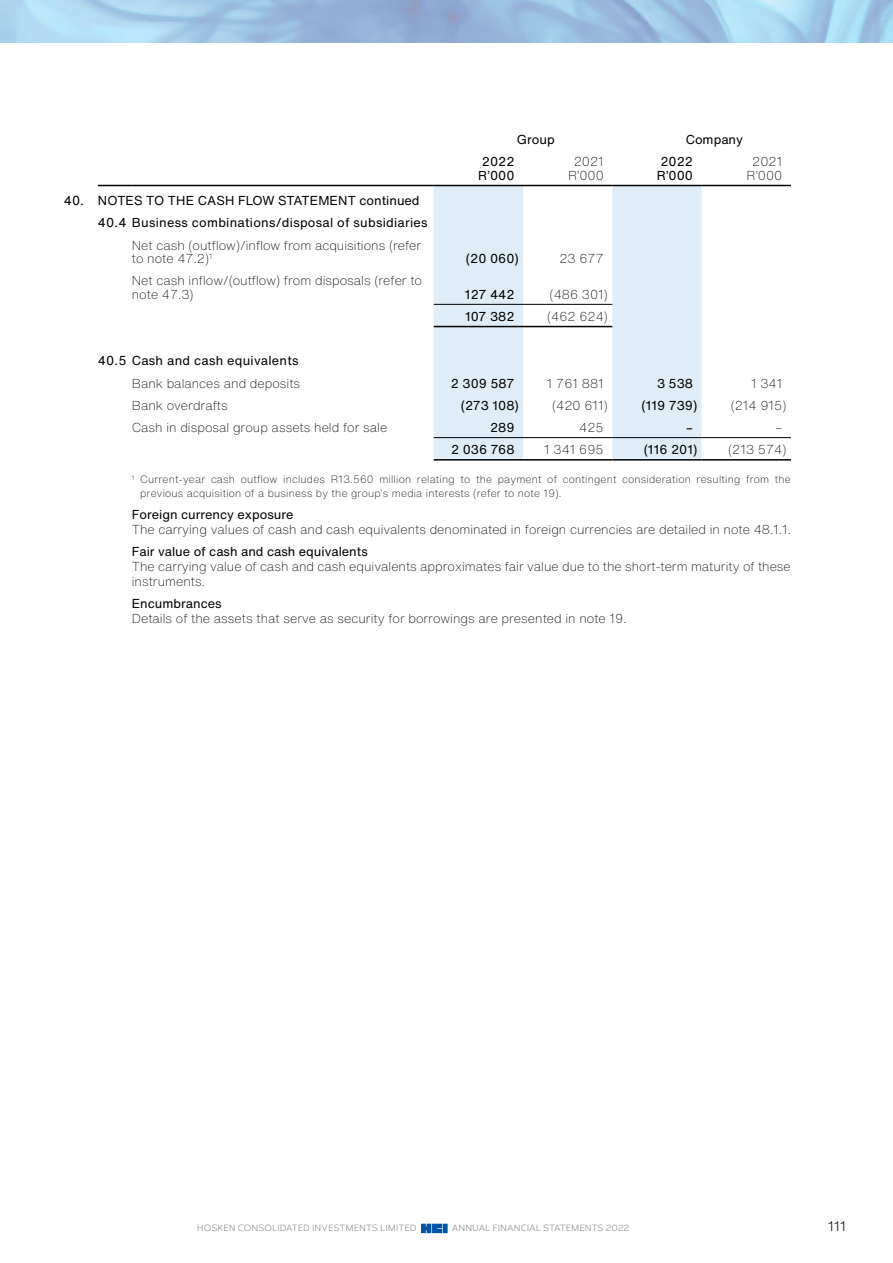
<style>
.page{position:relative;width:893px;height:1263px;background:#fff}
.page>*{position:absolute;margin:0;border:0;box-sizing:border-box;transform-origin:0 0}
.t1{font:300 13.5px "Helvetica Now Text";color:#000}
.t2{font:200 12.75px/13.5px "Helvetica Now Text";color:#000}
.t3{font:12.75px/13.5px "Helvetica Now Text";color:#000}
.t4{font:12.75px/22.2px "Helvetica Now Text";letter-spacing:.02em;color:#000}
.t5{font:200 10.5px/13.5px "Helvetica Now Text";letter-spacing:.02em;color:#000}
.t6{font:9px "Corbert";color:#808285}
</style>
<div class="page">
<svg style="left:434px;top:186px;width:268px;height:273px;fill:#e0edf6"></svg>
<hr style="left:434px;top:185px;width:89px;height:1px;background:#000">
<hr style="left:523px;top:185px;width:89px;height:1px;background:#000">
<hr style="left:612px;top:185px;width:90px;height:1px;background:#000">
<hr style="left:702px;top:185px;width:89px;height:1px;background:#000">
<hr style="left:434px;top:459px;width:89px;height:2px;background:#000">
<hr style="left:523px;top:459px;width:89px;height:2px;background:#000">
<hr style="left:434px;top:437px;width:89px;height:1px;background:#000">
<hr style="left:523px;top:437px;width:89px;height:1px;background:#000">
<hr style="left:612px;top:437px;width:90px;height:1px;background:#000">
<hr style="left:702px;top:437px;width:89px;height:1px;background:#000">
<hr style="left:612px;top:459px;width:90px;height:2px;background:#000">
<hr style="left:702px;top:459px;width:89px;height:2px;background:#000">
<hr style="left:98px;top:185px;width:34px;height:1px;background:#000">
<hr style="left:132px;top:185px;width:302px;height:1px;background:#000">
<hr style="left:434px;top:326px;width:89px;height:1px;background:#000">
<hr style="left:523px;top:326px;width:89px;height:1px;background:#000">
<hr style="left:434px;top:304px;width:89px;height:1px;background:#000">
<hr style="left:523px;top:304px;width:89px;height:1px;background:#000">
<svg style="left:421px;top:1224px;width:27px;height:9px"></svg>
<p class="t3" style="left:517px;top:133px;width:39px">Group</p>
<p class="t3" style="left:686px;top:133px;width:59px">Company</p>
<p class="t4" style="left:98px;top:189px;width:331px;text-indent:-34px">40. NOTES TO THE CASH FLOW STATEMENT continued<br>40.4 Business combinations/disposal of subsidiaries</p>
<p class="t2" style="left:132px;top:238px;width:291px">Net cash (outflow)/inflow from acquisitions (refer to note 47.2)<sup>1</sup></p>
<p class="t2" style="left:132px;top:274px;width:292px">Net cash inflow/(outflow) from disposals (refer to note 47.3)</p>
<p class="t3" style="left:478px;top:155px;width:38px">2022<br>R’000</p>
<p class="t2" style="left:568px;top:155px;width:37px;text-align:center">2021<br>R’000</p>
<p class="t3" style="left:657px;top:155px;width:38px">2022<br>R’000</p>
<p class="t2" style="left:747px;top:155px;width:37px;text-align:center">2021<br>R’000</p>
<p class="t3" style="left:466px;top:251px;width:54px">(20 060)</p>
<p class="t2" style="left:559px;top:251px;width:46px">23 677</p>
<p class="t3" style="left:465px;top:287px;width:51px">127 442</p>
<p class="t2" style="left:550px;top:287px;width:60px">(486 301)</p>
<p class="t3" style="left:465px;top:309px;width:51px">107 382</p>
<p class="t2" style="left:547px;top:309px;width:62px">(462 624)</p>
<p class="t4" style="left:98px;top:349px;width:202px">40.5 Cash and cash equivalents</p>
<p class="t2" style="left:132px;top:376px;width:170px">Bank balances and deposits</p>
<p class="t3" style="left:451px;top:376px;width:65px">2 309 587</p>
<p class="t2" style="left:547px;top:376px;width:58px">1 761 881</p>
<p class="t3" style="left:657px;top:376px;width:38px">3 538</p>
<p class="t2" style="left:751px;top:376px;width:33px">1 341</p>
<p class="t2" style="left:132px;top:398px;width:97px">Bank overdrafts</p>
<p class="t3" style="left:461px;top:398px;width:59px">(273 108)</p>
<p class="t2" style="left:552px;top:398px;width:57px">(420 611)</p>
<p class="t3" style="left:641px;top:398px;width:57px">(119 739)</p>
<p class="t2" style="left:731px;top:398px;width:57px">(214 915)</p>
<p class="t2" style="left:132px;top:420px;width:257px">Cash in disposal group assets held for sale</p>
<p class="t3" style="left:490px;top:420px;width:26px">289</p>
<p class="t2" style="left:579px;top:420px;width:26px">425</p>
<p class="t3" style="left:686px;top:420px;width:8px">–</p>
<p class="t2" style="left:776px;top:420px;width:8px">–</p>
<p class="t3" style="left:451px;top:443px;width:65px">2 036 768</p>
<p class="t2" style="left:544px;top:443px;width:61px">1 341 695</p>
<p class="t3" style="left:644px;top:443px;width:55px">(116 201)</p>
<p class="t2" style="left:728px;top:443px;width:60px">(213 574)</p>
<p class="t5" style="left:140px;top:472px;width:652px;text-indent:-8px"><sup>1</sup> Current-year cash outflow includes R13.560 million relating to the payment of contingent consideration resulting from the previous acquisition of a business by the group’s media interests (refer to note 19).</p>
<p class="t3" style="left:132px;top:507px;width:163px">Foreign currency exposure</p>
<p class="t2" style="left:132px;top:522px;width:661px">The carrying values of cash and cash equivalents denominated in foreign currencies are detailed in note 48.1.1.</p>
<p class="t3" style="left:132px;top:544px;width:238px">Fair value of cash and cash equivalents</p>
<p class="t2" style="left:132px;top:558px;width:661px;line-height:15px">The carrying value of cash and cash equivalents approximates fair value due to the short-term maturity of these instruments.</p>
<p class="t3" style="left:132px;top:596px;width:91px">Encumbrances</p>
<p class="t2" style="left:132px;top:611px;width:496px">Details of the assets that serve as security for borrowings are presented in note 19.</p>
<p class="t6" style="left:197px;top:1221px;width:221px">HOSKEN CONSOLIDATED INVESTMENTS LIMITED</p>
<p class="t6" style="left:452px;top:1221px;width:179px">ANNUAL FINANCIAL STATEMENTS 2022</p>
<p class="t1" style="left:828px;top:1216px;width:20px">111</p>
</div>
